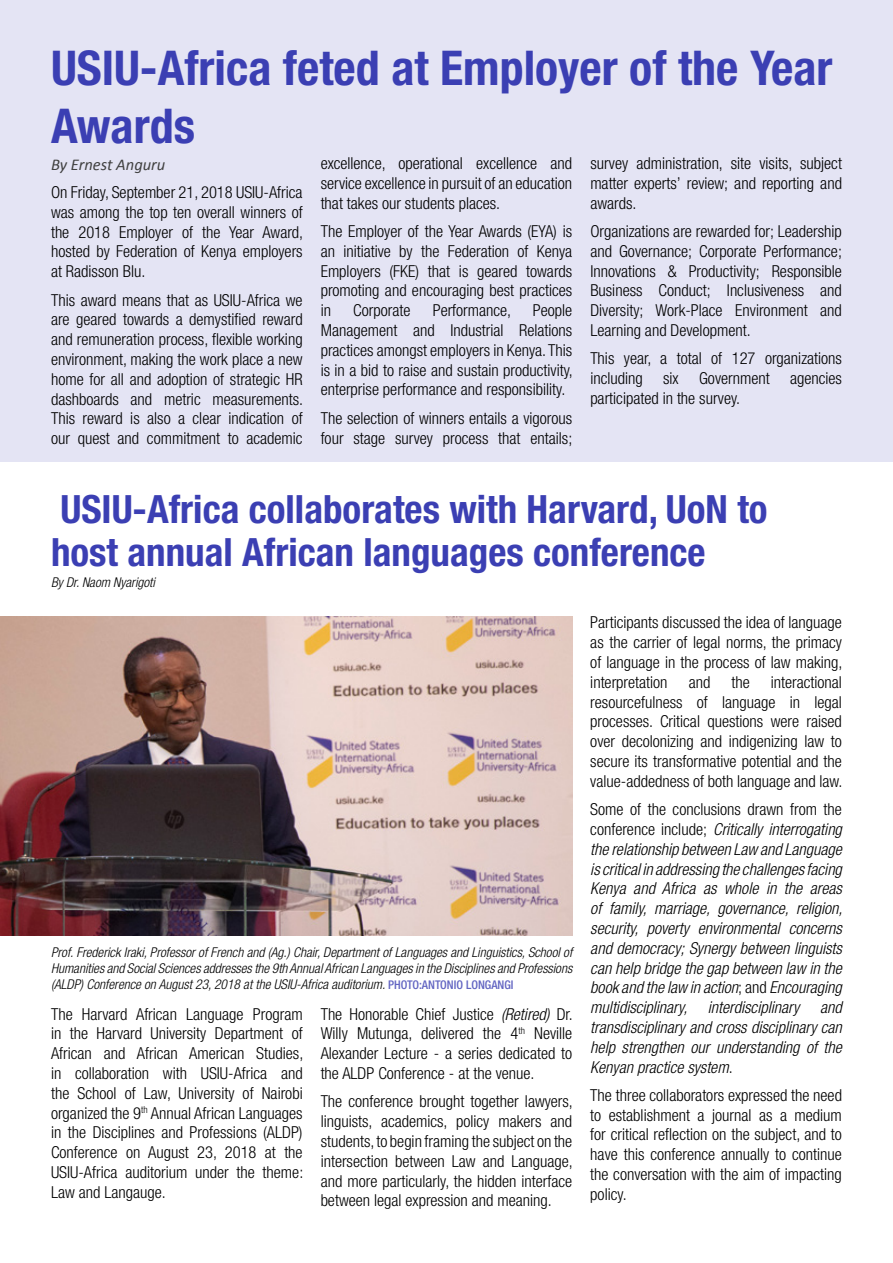
<style>
.page{position:relative;width:893px;height:1263px;background:#fff}
.page>*{position:absolute;margin:0;border:0;box-sizing:border-box;transform-origin:0 0}
.t1{font:700 condensed 48px/57.6px "Helvetica Neue LT Std";color:#3b3fb3}
.t2{font:700 condensed 39px/43.5px "Helvetica Neue LT Std";color:#3b3fb3}
.t3{font:300 condensed 16.5px/19.8px "Helvetica Neue LT Std";color:#000;text-align:justify}
.t4{font:italic 300 condensed 16.5px/19.8px "Helvetica Neue LT Std";color:#000;text-align:justify}
.t5{font:italic 16.5px "Calibri";color:#404040}
.t6{font:italic 300 condensed 13.5px/16.2px "Helvetica Neue LT Std";color:#000;text-align:justify}
.s1{font-style:normal}
.s2{font-weight:500;font-style:normal;font-size:12px;color:#6265c2}
.s3{font-style:italic}
</style>
<div class="page">
<div style="left:0;top:0;width:893px;height:461px;background:#e4e4f4"></div>
<img style="left:0;top:617px;width:572px;height:318px">
<h1 class="t1" style="left:51px;top:39px;width:783px">USIU-Africa feted at Employer of the Year<br>Awards</h1>
<p class="t5" style="left:51px;top:153px;width:116px">By Ernest Anguru</p>
<p class="t3" style="left:51px;top:182px;width:254px">On Friday, September 21, 2018 USIU-Africa was among the top ten overall winners of the 2018 Employer of the Year Award, hosted by Federation of Kenya employers at Radisson Blu.</p>
<p class="t3" style="left:51px;top:290px;width:254px">This award means that as USIU-Africa we are geared towards a demystified reward and remuneration process, flexible working environment, making the work place a new home for all and adoption of strategic HR dashboards and metric measurements.<br>This reward is also a clear indication of our quest and commitment to academic</p>
<p class="t3" style="left:590px;top:153px;width:253px">survey administration, site visits, subject matter experts’ review; and reporting and awards.</p>
<p class="t3" style="left:590px;top:221px;width:253px">Organizations are rewarded for; Leadership and Governance; Corporate Performance; Innovations &amp; Productivity; Responsible Business Conduct; Inclusiveness and Diversity; Work-Place Environment and Learning and Development.</p>
<p class="t3" style="left:590px;top:348px;width:253px">This year, a total of 127 organizations including six Government agencies participated in the survey.</p>
<p class="t3" style="left:321px;top:153px;width:253px">excellence, operational excellence and service excellence in pursuit of an education that takes our students places.</p>
<p class="t3" style="left:321px;top:221px;width:253px">The Employer of the Year Awards (EYA) is an initiative by the Federation of Kenya Employers (FKE) that is geared towards promoting and encouraging best practices in</p>
<p class="t3" style="left:353px;top:300px;width:59px">Corporate</p>
<p class="t3" style="left:433px;top:300px;width:80px">Performance,</p>
<p class="t3" style="left:321px;top:300px;width:254px;text-indent:212px">People Management and Industrial Relations practices amongst employers in Kenya. This is in a bid to raise and sustain productivity, enterprise performance and responsibility.</p>
<p class="t3" style="left:321px;top:408px;width:253px">The selection of winners entails a vigorous four stage survey process that entails;</p>
<h2 class="t2" style="left:51px;top:487px;width:718px">USIU-Africa collaborates with Harvard, UoN to host annual African languages conference</h2>
<p class="t6" style="left:51px;top:574px;width:105px">By Dr. Naom Nyarigoti</p>
<p class="t3" style="left:590px;top:612px;width:254px">Participants discussed the idea of language as the carrier of legal norms, the primacy of language in the process of law making, interpretation</p>
<p class="t3" style="left:590px;top:672px;width:254px;text-indent:180px">interactional resourcefulness of language in legal processes. Critical questions were raised over decolonizing and indigenizing law to secure its transformative potential and the value-addedness of both language and law.</p>
<p class="t4" style="left:590px;top:800px;width:254px"><span class="s1">Some of the conclusions drawn from the conference include;</span> Critically interrogating the relationship between Law and Language is critical in addressing the challenges facing Kenya and Africa as whole in the areas of family, marriage, governance, religion, security, poverty environmental concerns and democracy; Synergy between linguists can help bridge the gap between law in the book and the law in action<span class="s1">; and</span> Encouraging multidisciplinary, interdisciplinary</p>
<p class="t3" style="left:689px;top:672px;width:23px">and</p>
<p class="t3" style="left:731px;top:672px;width:20px">the</p>
<p class="t6" style="left:51px;top:944px;width:523px">Prof. Frederick Iraki, Professor of French and (Ag.) Chair, Department of Languages and Linguistics, School of Humanities and Social Sciences addresses the 9th Annual African Languages in the Disciplines and Professions (ALDP) Conference on August 23, 2018 at the USIU-Africa auditorium. <span class="s2">PHOTO:ANTONIO LONGANGI</span></p>
<p class="t4" style="left:590px;top:998px;width:253px;text-indent:230px">and transdisciplinary and cross disciplinary can help strengthen our understanding of the Kenyan practice system<span class="s1">.</span></p>
<p class="t3" style="left:590px;top:1085px;width:253px">The three collaborators expressed the need to establishment a journal as a medium for critical reflection on the subject, and to have this conference annually to continue the conversation with the aim of impacting policy.</p>
<p class="t3" style="left:51px;top:1004px;width:254px">The Harvard African Language Program in the Harvard University Department of African and African American Studies, in collaboration with USIU-Africa and the School of Law, University of Nairobi organized the 9<sup>th</sup> Annual African Languages in the Disciplines and Professions (ALDP)<br>Conference on August 23, 2018 at the USIU-Africa auditorium under the theme:<br>Law and Langauge.</p>
<p class="t3" style="left:321px;top:1004px;width:254px">The Honorable Chief Justice <span class="s3">(Retired)</span> Dr.<br>Willy Mutunga, delivered the 4<sup>th</sup> Neville Alexander Lecture - a series dedicated to the ALDP Conference - at the venue.</p>
<p class="t3" style="left:321px;top:1091px;width:254px">The conference brought together lawyers, linguists, academics, policy makers and students, to begin framing the subject on the intersection between Law and Language, and more particularly, the hidden interface between legal expression and meaning.</p>
</div>
